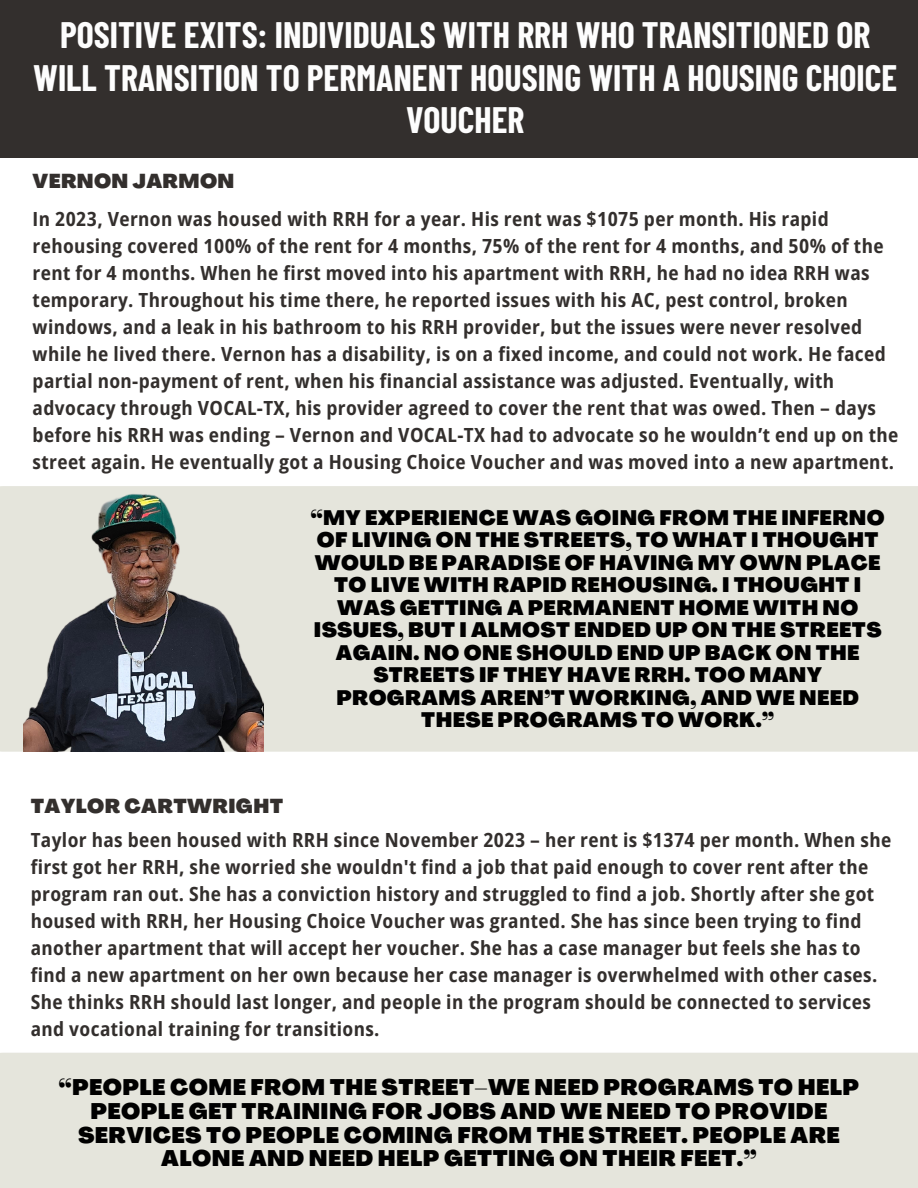
<style>
.page{position:relative;width:918px;height:1188px;background:#fff}
.page>*{position:absolute;margin:0;border:0;box-sizing:border-box;transform-origin:0 0}
.t1{font:700 36px/42.8px "Barlow Condensed";color:#fdfdfd;text-align:center}
.t2{font:900 22.05px/23.7px "Agrandir";letter-spacing:.02em;color:#000;text-align:center}
.t3{font:900 20.55px/22.5px "Agrandir";letter-spacing:.02em;color:#000;text-align:center}
.t4{font:900 19.8px "Agrandir";letter-spacing:.02em;color:#332f2d}
.t5{font:700 semi-condensed 19.5px/27px "Open Sans";letter-spacing:.02em;color:#332f2d}
</style>
<div class="page">
<div style="left:0;top:0;width:918px;height:158px;background:#332f2d"></div>
<div style="left:0;top:1053px;width:918px;height:135px;background:#e5e5dc"></div>
<div style="left:0;top:486px;width:918px;height:266px;background:#e5e5dc"></div>
<img style="left:24px;top:491px;width:239px;height:261px">
<p class="t1" style="left:33px;top:12px;width:866px">POSITIVE EXITS: INDIVIDUALS WITH RRH WHO TRANSITIONED OR<br>WILL TRANSITION TO PERMANENT HOUSING WITH A HOUSING CHOICE<br>VOUCHER</p>
<p class="t4" style="left:33px;top:173px;width:203px">VERNON JARMON</p>
<h3 class="t5" style="left:33px;top:205px;width:867px">In 2023, Vernon was housed with RRH for a year. His rent was $1075 per month. His rapid rehousing covered 100% of the rent for 4 months, 75% of the rent for 4 months, and 50% of the rent for 4 months. When he first moved into his apartment with RRH, he had no idea RRH was temporary. Throughout his time there, he reported issues with his AC, pest control, broken windows, and a leak in his bathroom to his RRH provider, but the issues were never resolved while he lived there. Vernon has a disability, is on a fixed income, and could not work. He faced partial non-payment of rent, when his financial assistance was adjusted. Eventually, with advocacy through VOCAL-TX, his provider agreed to cover the rent that was owed. Then – days before his RRH was ending – Vernon and VOCAL-TX had to advocate so he wouldn’t end up on the street again. He eventually got a Housing Choice Voucher and was moved into a new apartment.</h3>
<p class="t3" style="left:311px;top:508px;width:575px">“MY EXPERIENCE WAS GOING FROM THE INFERNO OF LIVING ON THE STREETS, TO WHAT I THOUGHT WOULD BE PARADISE OF HAVING MY OWN PLACE TO LIVE WITH RAPID REHOUSING. I THOUGHT I WAS GETTING A PERMANENT HOME WITH NO ISSUES, BUT I ALMOST ENDED UP ON THE STREETS AGAIN. NO ONE SHOULD END UP BACK ON THE STREETS IF THEY HAVE RRH. TOO MANY PROGRAMS AREN’T WORKING, AND WE NEED THESE PROGRAMS TO WORK.”</p>
<h2 class="t4" style="left:31px;top:799px;width:254px">TAYLOR CARTWRIGHT</h2>
<h3 class="t5" style="left:31px;top:826px;width:862px">Taylor has been housed with RRH since November 2023 – her rent is $1374 per month. When she first got her RRH, she worried she wouldn't find a job that paid enough to cover rent after the program ran out. She has a conviction history and struggled to find a job. Shortly after she got housed with RRH, her Housing Choice Voucher was granted. She has since been trying to find another apartment that will accept her voucher. She has a case manager but feels she has to find a new apartment on her own because her case manager is overwhelmed with other cases.<br>She thinks RRH should last longer, and people in the program should be connected to services and vocational training for transitions.</h3>
<h2 class="t2" style="left:59px;top:1078px;width:802px">“PEOPLE COME FROM THE STREET–WE NEED PROGRAMS TO HELP PEOPLE GET TRAINING FOR JOBS AND WE NEED TO PROVIDE SERVICES TO PEOPLE COMING FROM THE STREET. PEOPLE ARE ALONE AND NEED HELP GETTING ON THEIR FEET.”</h2>
</div>
